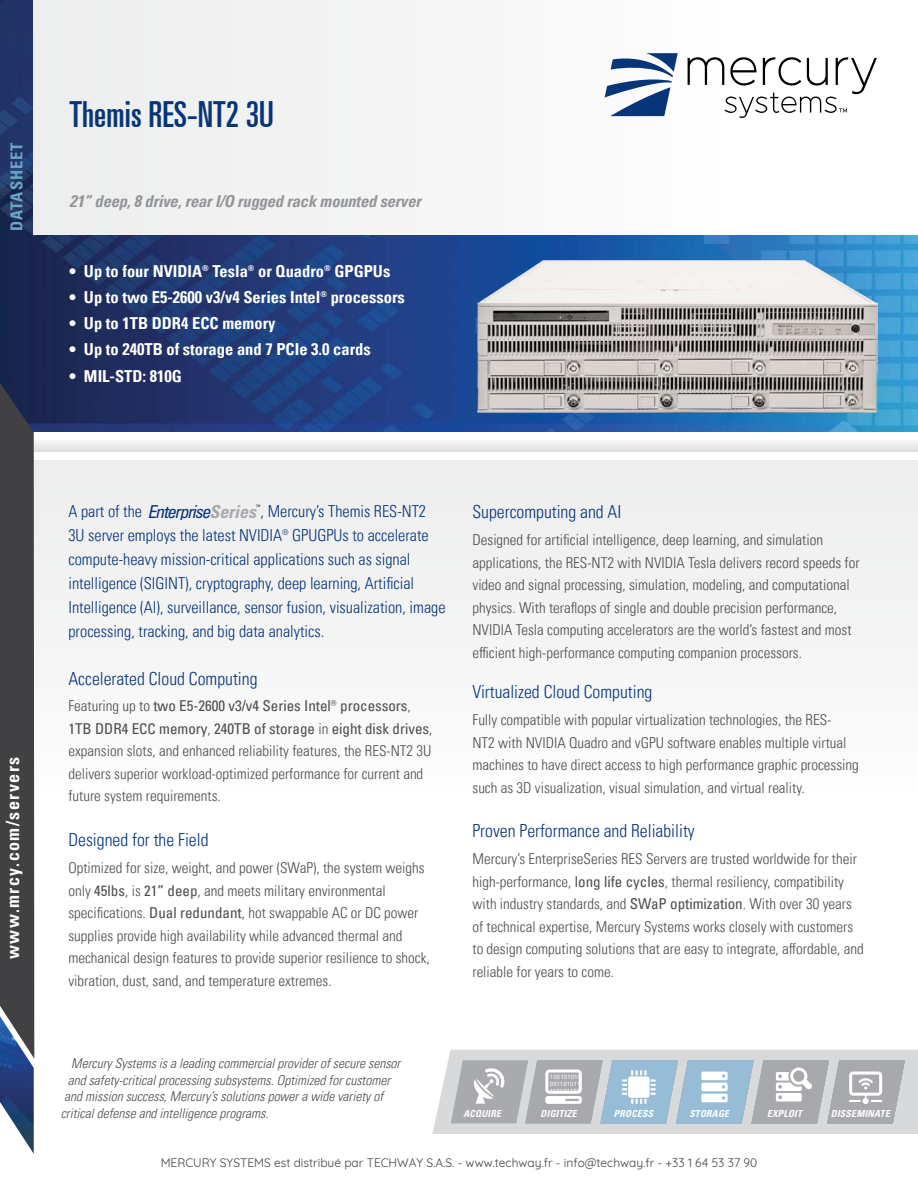
<style>
.page{position:relative;width:918px;height:1188px;background:#fff}
.page>*{position:absolute;margin:0;border:0;box-sizing:border-box;transform-origin:0 0}
.t1{font:36px "Univers LT Pro Ult Cond";color:#06357a}
.t2{font:300 condensed 18px "Univers LT Pro";color:#06357a}
.t3{font:700 condensed 18px "Univers LT Pro";letter-spacing:.08em;color:#fff}
.t4{font:300 condensed 16.5px/24px "Univers LT Pro";color:#06357a}
.t5{font:700 condensed 16.5px "Univers LT Pro";color:#fff}
.t6{font:italic 700 condensed 16.5px "Univers LT Pro";letter-spacing:-.01em;color:#939598}
.t7{font:700 condensed 16.5px "Univers LT Pro";letter-spacing:.06em;color:#69a5c7}
.t8{font:300 condensed 15px/22.5px "Univers LT Pro";color:#4d4d4f}
.t9{font:italic 300 condensed 13.5px "Univers LT Pro";color:#4d4d4f}
.t10{font:12px "Quicksand";color:#404040}
.t11{font:italic 700 condensed 9.75px "Univers";letter-spacing:.02em;color:#fff}
.t12{font:6px/6.8px "Arial";letter-spacing:.02em;color:#fff}
.t13{font:italic condensed 3.3px "Univers LT Pro";color:#000}
.s1{font-weight:400;font-style:italic;font-size:17.85px}
.s2{font-weight:700;font-style:italic;font-size:17.85px;color:#a7a9ac}
.s3{font-weight:400}
</style>
<div class="page">
<div style="left:0;top:461px;width:918px;height:490px;background:#f8f8f8"></div>
<img style="left:0;top:0;width:918px;height:432px">
<div style="left:34px;top:0;width:884px;height:235px;background:#f6f6f6"></div>
<img style="left:0;top:1059px;width:34px;height:95px">
<div style="left:0;top:432px;width:918px;height:20px;background:linear-gradient(to bottom,#fff,#e0e0e2)"></div>
<svg style="left:0;top:383px;width:34px;height:676px;background:#414247"></svg>
<svg style="left:605px;top:53px;width:73px;height:63px"></svg>
<svg style="left:688px;top:57px;width:189px;height:61px"></svg>
<svg style="left:432px;top:1050px;width:486px;height:84px;background:#bec6cc"></svg>
<img style="left:478px;top:259px;width:400px;height:158px">
<p class="t7" style="left:7px;top:231px;width:90px;rotate:-90deg">DATASHEET</p>
<h1 class="t1" style="left:70px;top:90px;width:206px">Themis RES-NT2 3U</h1>
<p class="t6" style="left:70px;top:191px;width:353px">21” deep, 8 drive, rear I/O rugged rack mounted server</p>
<p class="t5" style="left:69px;top:261px;width:323px">• Up to four NVIDIA® Tesla® or Quadro® GPGPUs</p>
<p class="t5" style="left:69px;top:287px;width:337px">• Up to two E5-2600 v3/v4 Series Intel® processors</p>
<p class="t5" style="left:69px;top:313px;width:208px">• Up to 1TB DDR4 ECC memory</p>
<p class="t5" style="left:69px;top:339px;width:303px">• Up to 240TB of storage and 7 PCIe 3.0 cards</p>
<p class="t5" style="left:69px;top:366px;width:115px">• MIL-STD: 810G</p>
<p class="t3" style="left:2px;top:959px;width:203px;rotate:-90deg">www.mrcy.com/servers</p>
<p class="t4" style="left:68px;top:499px;width:379px">A part of the <span class="s1">Enterprise</span><span class="s2">Series</span> , Mercury’s Themis RES-NT2<br>3U server employs the latest NVIDIA® GPUGPUs to accelerate compute-heavy mission-critical applications such as signal intelligence (SIGINT), cryptography, deep learning, Artificial Intelligence (AI), surveillance, sensor fusion, visualization, image processing, tracking, and big data analytics.</p>
<p class="t2" style="left:68px;top:666px;width:191px">Accelerated Cloud Computing</p>
<p class="t8" style="left:68px;top:694px;width:366px">Featuring up to <span class="s3">two E5-2600 v3/v4 Series Intel® processors</span>, <span class="s3">1TB DDR4 ECC memory</span>, <span class="s3">240TB of storage</span> in <span class="s3">eight disk drives</span>, expansion slots, and enhanced reliability features, the RES-NT2 3U delivers superior workload-optimized performance for current and future system requirements.</p>
<p class="t2" style="left:68px;top:828px;width:142px">Designed for the Field</p>
<p class="t8" style="left:68px;top:856px;width:363px">Optimized for size, weight, and power (SWaP), the system weighs only <span class="s3">45lbs</span>, is <span class="s3">21” deep</span>, and meets military environmental specifications. <span class="s3">Dual redundant</span>, hot swappable AC or DC power supplies provide high availability while advanced thermal and mechanical design features to provide superior resilience to shock, vibration, dust, sand, and temperature extremes.</p>
<p class="t13" style="left:256px;top:504px;width:6px">TM</p>
<p class="t2" style="left:472px;top:500px;width:150px">Supercomputing and AI</p>
<p class="t8" style="left:472px;top:528px;width:389px">Designed for artificial intelligence, deep learning, and simulation applications, the RES-NT2 with NVIDIA Tesla delivers record speeds for video and signal processing, simulation, modeling, and computational physics. With teraflops of single and double precision performance, NVIDIA Tesla computing accelerators are the world’s fastest and most efficient high-performance computing companion processors.</p>
<p class="t2" style="left:472px;top:680px;width:181px">Virtualized Cloud Computing</p>
<p class="t8" style="left:472px;top:708px;width:388px">Fully compatible with popular virtualization technologies, the RES-<br>NT2 with NVIDIA Quadro and vGPU software enables multiple virtual machines to have direct access to high performance graphic processing such as 3D visualization, visual simulation, and virtual reality.</p>
<p class="t2" style="left:472px;top:819px;width:224px">Proven Performance and Reliability</p>
<p class="t8" style="left:472px;top:847px;width:393px">Mercury’s EnterpriseSeries RES Servers are trusted worldwide for their high-performance, <span class="s3">long life cycles</span>, thermal resiliency, compatibility with industry standards, and <span class="s3">SWaP optimization</span>. With over 30 years of technical expertise, Mercury Systems works closely with customers to design computing solutions that are easy to integrate, affordable, and reliable for years to come.</p>
<p class="t9" style="left:71px;top:1055px;width:334px">MercurySystemsisaleadingcommercialproviderofsecuresensor</p>
<p class="t9" style="left:68px;top:1071px;width:327px">andsafety-criticalprocessingsubsystems.Optimizedforcustomer</p>
<p class="t9" style="left:64px;top:1088px;width:324px">andmissionsuccess,Mercury’ssolutionspowerawidevarietyof</p>
<p class="t9" style="left:61px;top:1104px;width:213px">criticaldefenseandintelligenceprograms.</p>
<p class="t12" style="left:550px;top:1074px;width:33px">100101010<br>001101011<br>110101100</p>
<p class="t11" style="left:541px;top:1108px;width:38px">DIGITIZE</p>
<p class="t11" style="left:840px;top:1108px;width:39px">ACQU RE</p>
<p class="t11" style="left:463px;top:1108px;width:39px">ACQUIRE</p>
<p class="t11" style="left:538px;top:1108px;width:39px">ACQUIRE</p>
<p class="t11" style="left:613px;top:1108px;width:39px">ACQUIRE</p>
<p class="t11" style="left:765px;top:1108px;width:41px">ST RAGE</p>
<p class="t11" style="left:614px;top:1108px;width:35px">PROCES</p>
<p class="t11" style="left:616px;top:1108px;width:39px">DIGITIZES</p>
<p class="t11" style="left:689px;top:1108px;width:40px">ACQUIREE</p>
<p class="t11" style="left:690px;top:1108px;width:35px">PROCES</p>
<p class="t11" style="left:691px;top:1108px;width:39px">DIGITIZES</p>
<p class="t11" style="left:764px;top:1108px;width:39px">ACQUIRE</p>
<p class="t11" style="left:831px;top:1108px;width:60px">DI SEMINATE</p>
<p class="t11" style="left:765px;top:1108px;width:35px">PROCES</p>
<p class="t11" style="left:767px;top:1108px;width:38px">DIGITIZE</p>
<p class="t11" style="left:767px;top:1108px;width:39px">EXPLOITS</p>
<p class="t11" style="left:841px;top:1108px;width:35px">PROCES</p>
<p class="t11" style="left:843px;top:1108px;width:38px">DIGITIZE</p>
<p class="t11" style="left:843px;top:1108px;width:39px">EXPLOITS</p>
<p class="t11" style="left:689px;top:1108px;width:41px">ST RAGE</p>
<p class="t11" style="left:841px;top:1108px;width:41px">ST RAGE</p>
<p class="t10" style="left:161px;top:1154px;width:598px">MERCURY SYSTEMS est distribué par TECHWAY S.A.S. - www.techway.fr - info@techway.fr - +33 1 64 53 37 90</p>
</div>
